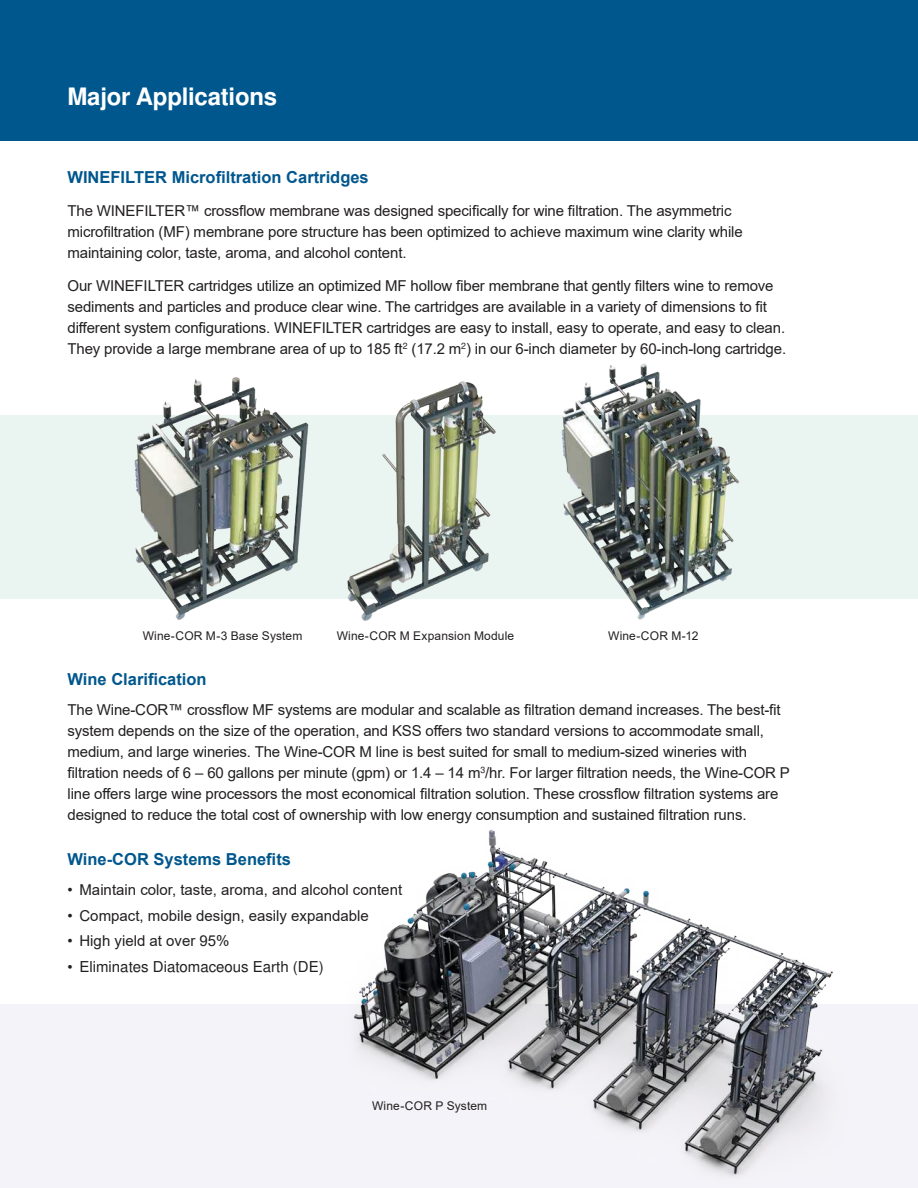
<style>
.page{position:relative;width:918px;height:1188px;background:#fff}
.page>*{position:absolute;margin:0;border:0;box-sizing:border-box;transform-origin:0 0}
.t1{font:700 24px "Arial";letter-spacing:-.01em;color:#fff}
.t2{font:700 16.5px "Arial";color:#00578d}
.t3{font:15px/21px "Arial";letter-spacing:-.01em;color:#221f1f}
.t4{font:12px "Arial";letter-spacing:.01em;color:#221f1f}
</style>
<div class="page">
<div style="left:0;top:1005px;width:918px;height:183px;background:#f4f3f9"></div>
<div style="left:0;top:0;width:918px;height:141px;background:#00578d"></div>
<div style="left:0;top:416px;width:918px;height:183px;background:#eaf5f1"></div>
<img style="left:86px;top:377px;width:183px;height:243px">
<img style="left:269px;top:381px;width:232px;height:240px">
<img style="left:501px;top:363px;width:288px;height:257px">
<img style="left:324px;top:829px;width:537px;height:348px">
<h1 class="t1" style="left:68px;top:87px;width:211px">Major Applications</h1>
<p class="t2" style="left:68px;top:166px;width:303px">WINEFILTER Micro昀椀ltration Cartridges</p>
<p class="t3" style="left:68px;top:200px;width:677px">The WINEFILTER™ cross昀氀ow membrane was designed speci昀椀cally for wine 昀椀ltration. The asymmetric micro昀椀ltration (MF) membrane pore structure has been optimized to achieve maximum wine clarity while maintaining color, taste, aroma, and alcohol content.</p>
<p class="t3" style="left:68px;top:275px;width:720px">Our WINEFILTER cartridges utilize an optimized MF hollow 昀椀ber membrane that gently 昀椀lters wine to remove sediments and particles and produce clear wine. The cartridges are available in a variety of dimensions to 昀椀t<br>di昀昀erent system con昀椀gurations. WINEFILTER cartridges are easy to install, easy to operate, and easy to clean.<br>They provide a large membrane area of up to 185 ft<sup>2</sup> (17.2 m<sup>2</sup>) in our 6-inch diameter by 60-inch-long cartridge.</p>
<p class="t4" style="left:143px;top:627px;width:161px">Wine-COR M-3 Base System</p>
<p class="t4" style="left:337px;top:627px;width:179px">Wine-COR M Expansion Module</p>
<p class="t4" style="left:608px;top:627px;width:92px">Wine-COR M-12</p>
<p class="t2" style="left:68px;top:668px;width:141px">Wine Clari昀椀cation</p>
<p class="t3" style="left:68px;top:699px;width:724px">The Wine-COR™ cross昀氀ow MF systems are modular and scalable as 昀椀ltration demand increases. The best-昀椀t system depends on the size of the operation, and KSS o昀昀ers two standard versions to accommodate small, medium, and large wineries. The Wine-COR M line is best suited for small to medium-sized wineries with<br>昀椀ltration needs of 6 – 60 gallons per minute (gpm) or 1.4 – 14 m<sup>3</sup>/hr. For larger 昀椀ltration needs, the Wine-COR P line o昀昀ers large wine processors the most economical 昀椀ltration solution. These cross昀氀ow 昀椀ltration systems are designed to reduce the total cost of ownership with low energy consumption and sustained 昀椀ltration runs.</p>
<p class="t2" style="left:68px;top:848px;width:225px">Wine-COR Systems Bene昀椀ts</p>
<p class="t3" style="left:68px;top:879px;width:336px">• Maintain color, taste, aroma, and alcohol content</p>
<p class="t3" style="left:68px;top:905px;width:303px">• Compact, mobile design, easily expandable</p>
<p class="t3" style="left:68px;top:930px;width:164px">• High yield at over 95%</p>
<p class="t3" style="left:68px;top:957px;width:258px">• Eliminates Diatomaceous Earth (DE)</p>
<p class="t4" style="left:372px;top:1098px;width:117px">Wine-COR P System</p>
</div>
